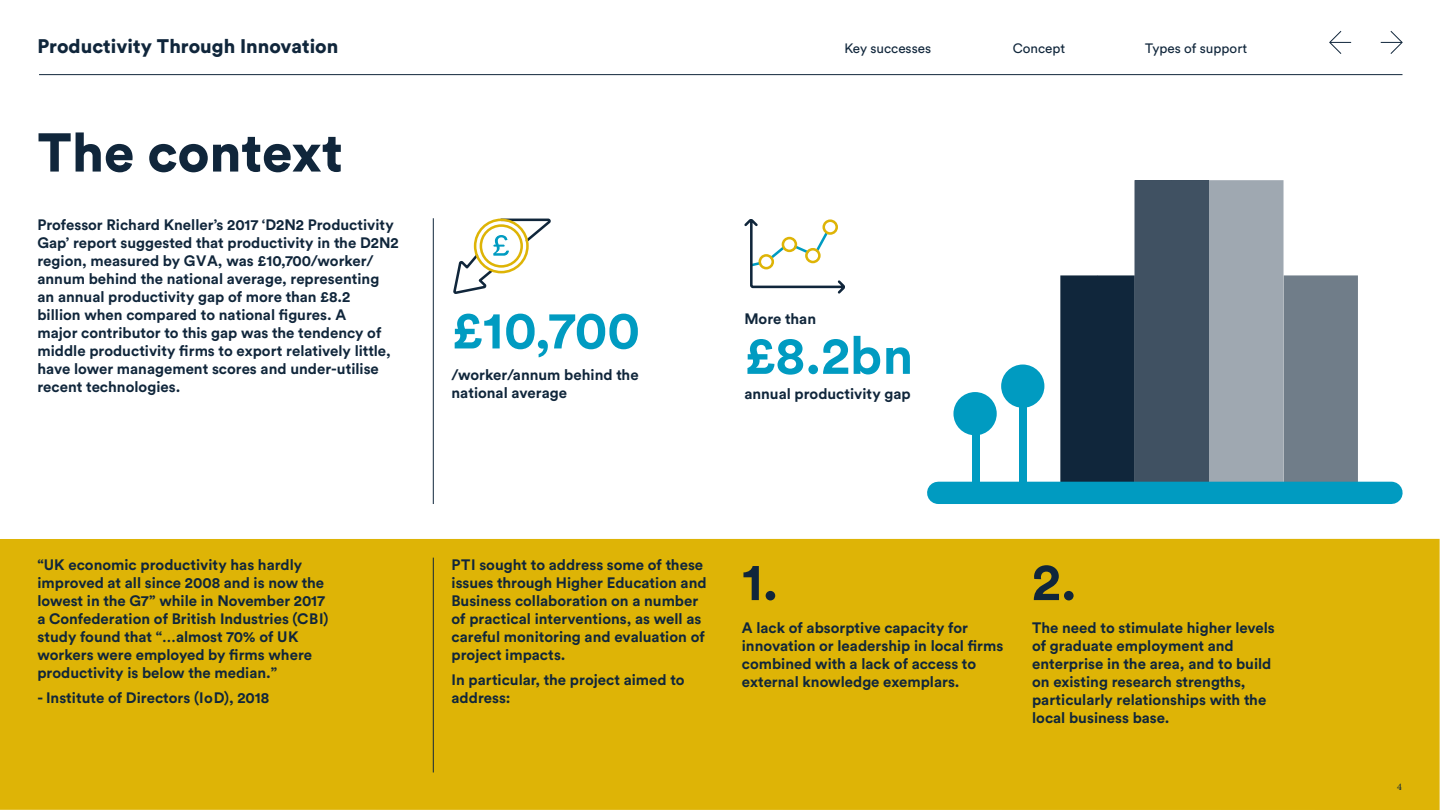
<style>
.page{position:relative;width:1440px;height:810px;background:#fff}
.page>*{position:absolute;margin:0;border:0;box-sizing:border-box;transform-origin:0 0}
.H2_-_section_header{font:900 54px "Circular Std";color:#10263b}
.Pull_out_number_stat{font:700 52.5px "Circular Std";color:#009bc1}
.Pull_out_number_stat-2{font:700 52.5px "Circular Std";color:#10263b}
.t1{font:900 19.5px "Circular Std";color:#10263b}
.Circular_body_copy__bigger{font:700 15px/18px "Circular Std";color:#10263b}
.Navigation{font:13.5px "Circular Std";color:#10263b}
.t2{font:9px "Lora";color:#10263b}
</style>
<div class="page">
<div style="left:0;top:539px;width:1440px;height:271px;background:#deb406"></div>
<hr style="left:433px;top:558px;width:1px;height:214px;background:#10263b">
<div style="left:1060px;top:275px;width:75px;height:219px;background:#10263b"></div>
<div style="left:1284px;top:275px;width:74px;height:219px;background:#707d89"></div>
<div style="left:1209px;top:180px;width:75px;height:314px;background:#9fa8b1"></div>
<div style="left:1135px;top:180px;width:74px;height:314px;background:#405162"></div>
<div style="left:972px;top:418px;width:8px;height:65px;background:#009bc1"></div>
<div style="left:953px;top:392px;width:44px;height:43px;background:#009bc1;border-radius:50%"></div>
<div style="left:1020px;top:399px;width:7px;height:84px;background:#009bc1"></div>
<div style="left:1001px;top:365px;width:43px;height:43px;background:#009bc1;border-radius:50%"></div>
<div style="left:938px;top:482px;width:453px;height:22px;background:#009bc1"></div>
<svg style="left:744px;top:219px;width:101px;height:75px"></svg>
<svg style="left:453px;top:218px;width:98px;height:76px"></svg>
<hr style="left:433px;top:218px;width:1px;height:286px;background:#10263b">
<hr style="left:39px;top:74px;width:1364px;height:1px;background:#10263b">
<svg style="left:1381px;top:31px;width:22px;height:23px"></svg>
<svg style="left:1329px;top:31px;width:22px;height:23px"></svg>
<h3 class="t1" style="left:38px;top:33px;width:302px">Productivity Through Innovation</h3>
<h3 class="H2_-_section_header" style="left:38px;top:117px;width:307px">The context</h3>
<p class="Circular_body_copy__bigger" style="left:37px;top:216px;width:363px">Professor Richard Kneller’s 2017 ‘D2N2 Productivity Gap’ report suggested that productivity in the D2N2 region, measured by GVA, was £10,700/worker/ annum behind the national average, representing an annual productivity gap of more than £8.2<br>billion when compared to national figures. A<br>major contributor to this gap was the tendency of middle productivity firms to export relatively little, have lower management scores and under-utilise recent technologies.</p>
<p class="Pull_out_number_stat" style="left:452px;top:296px;width:190px">£10,700</p>
<p class="Circular_body_copy__bigger" style="left:452px;top:366px;width:189px">/worker/annum behind the national average</p>
<p class="Navigation" style="left:844px;top:40px;width:88px">Key successes</p>
<p class="Navigation" style="left:1013px;top:40px;width:54px">Concept</p>
<p class="Navigation" style="left:1145px;top:40px;width:104px">Types of support</p>
<p class="Circular_body_copy__bigger" style="left:744px;top:309px;width:73px">More than</p>
<p class="Pull_out_number_stat" style="left:744px;top:322px;width:170px">£8.2bn</p>
<p class="Circular_body_copy__bigger" style="left:744px;top:385px;width:168px">annual productivity gap</p>
<p class="Circular_body_copy__bigger" style="left:37px;top:555px;width:293px">“UK economic productivity has hardly improved at all since 2008 and is now the lowest in the G7” while in November 2017 a Confederation of British Industries (CBI) study found that “…almost 70% of UK workers were employed by firms where productivity is below the median.”</p>
<p class="Circular_body_copy__bigger" style="left:37px;top:689px;width:233px">- Institute of Directors (IoD), 2018</p>
<p class="Circular_body_copy__bigger" style="left:452px;top:555px;width:257px">PTI sought to address some of these issues through Higher Education and Business collaboration on a number of practical interventions, as well as careful monitoring and evaluation of project impacts.</p>
<p class="Circular_body_copy__bigger" style="left:452px;top:671px;width:235px">In particular, the project aimed to address:</p>
<p class="Pull_out_number_stat-2" style="left:742px;top:548px;width:38px">1.</p>
<p class="Circular_body_copy__bigger" style="left:742px;top:619px;width:263px">A lack of absorptive capacity for innovation or leadership in local firms combined with a lack of access to external knowledge exemplars.</p>
<p class="Pull_out_number_stat-2" style="left:1032px;top:548px;width:46px">2.</p>
<p class="Circular_body_copy__bigger" style="left:1032px;top:619px;width:244px">The need to stimulate higher levels of graduate employment and enterprise in the area, and to build on existing research strengths, particularly relationships with the local business base.</p>
<p class="t2" style="left:1397px;top:780px;width:6px">4</p>
</div>
